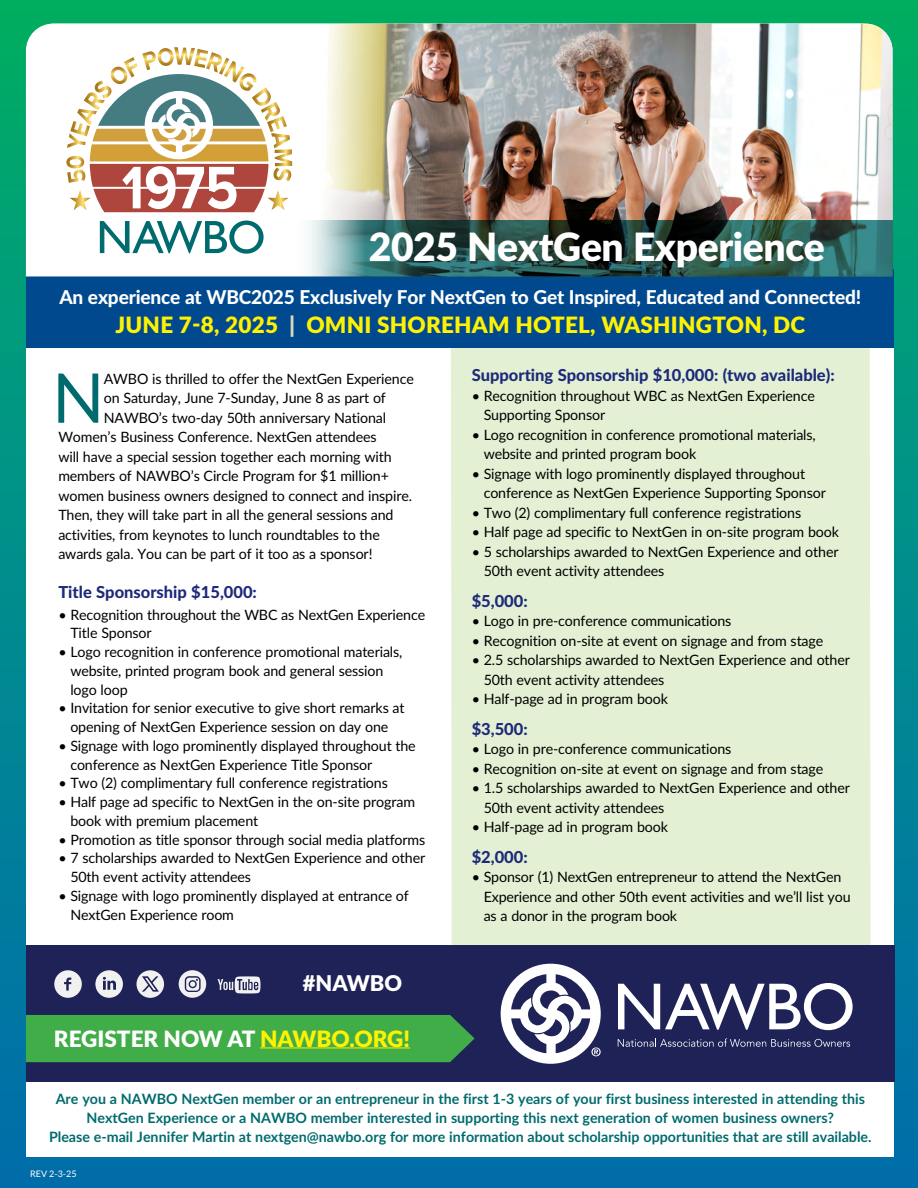
<style>
.page{position:relative;width:918px;height:1188px;background:#fff}
.page>*{position:absolute;margin:0;border:0;box-sizing:border-box;transform-origin:0 0}
.t1{font:68.7px "Lato";color:#006b6e}
.t2{font:900 39px "Lato";letter-spacing:-.01em;color:#fff}
.t3{font:900 22.5px "Lato";letter-spacing:.01em;color:#fff200}
.t4{font:900 22.5px "Lato";color:#fff}
.t5{font:900 21.75px "Lato";color:#fff}
.t6{font:800 19.05px "Lato";letter-spacing:-.01em;color:#fff}
.t7{font:800 16.5px "Lato";color:#1e2979}
.t8{font:14.25px/19.5px "Lato";letter-spacing:-.01em;color:#000}
.t9{font:700 14.25px/18.8px "Lato";color:#006b6e;text-align:center}
.t10{font:9px "Lato";color:#fff}
.s1{color:#dbd8bd}
.s2{color:#fff200}
</style>
<div class="page">
<div style="left:0;top:0;width:918px;height:1188px;background:linear-gradient(to bottom,#00ae66,#006bae)"></div>
<div style="left:26px;top:304px;width:867px;height:853px;background:#fff"></div>
<div style="left:451px;top:347px;width:420px;height:598px;background:#e3f0d4"></div>
<div style="left:26px;top:945px;width:868px;height:137px;background:#1e2256"></div>
<svg style="left:501px;top:964px;width:100px;height:100px"></svg>
<svg style="left:618px;top:983px;width:235px;height:47px"></svg>
<svg style="left:618px;top:1038px;width:232px;height:9px"></svg>
<svg style="left:54px;top:970px;width:28px;height:28px"></svg>
<svg style="left:95px;top:970px;width:28px;height:28px"></svg>
<svg style="left:218px;top:976px;width:43px;height:17px"></svg>
<svg style="left:179px;top:970px;width:27px;height:28px"></svg>
<svg style="left:137px;top:970px;width:27px;height:28px"></svg>
<div style="left:26px;top:1015px;width:449px;height:47px;background:#41ad49"></div>
<hr style="left:260px;top:1048px;width:150px;height:1px;background:#fff200">
<div style="left:26px;top:269px;width:867px;height:78px;background:#00498e"></div>
<svg style="left:26px;top:24px;width:867px;height:252px"></svg>
<img style="left:151px;top:24px;width:741px;height:252px">
<svg style="left:66px;top:47px;width:226px;height:165px"></svg>
<svg style="left:100px;top:221px;width:164px;height:33px"></svg>
<svg style="left:291px;top:220px;width:602px;height:57px;background:#375d58"></svg>
<h2 class="t2" style="left:369px;top:218px;width:458px">2025 NextGen Experience</h2>
<h3 class="t6" style="left:59px;top:283px;width:803px">An experience at WBC2025 Exclusively For NextGen to Get Inspired, Educated and Connected!</h3>
<h3 class="t3" style="left:116px;top:308px;width:691px">JUNE 7-8, 2025 <span class="s1">|</span> OMNI SHOREHAM HOTEL, WASHINGTON, DC</h3>
<h1 class="t1" style="left:52px;top:349px;width:54px">N</h1>
<p class="t8" style="left:104px;top:368px;width:312px">AWBO is thrilled to offer the NextGen Experience</p>
<p class="t8" style="left:104px;top:388px;width:284px">on Saturday, June 7-Sunday, June 8 as part of</p>
<p class="t8" style="left:104px;top:407px;width:284px">NAWBO’s two-day 50th anniversary National</p>
<p class="t8" style="left:58px;top:427px;width:320px">Women’s Business Conference. NextGen attendees</p>
<p class="t8" style="left:58px;top:446px;width:335px">will have a special session together each morning with</p>
<p class="t8" style="left:58px;top:466px;width:332px">members of NAWBO’s Circle Program for $1 million+</p>
<p class="t8" style="left:58px;top:485px;width:355px">women business owners designed to connect and inspire.</p>
<p class="t8" style="left:58px;top:505px;width:337px">Then, they will take part in all the general sessions and</p>
<p class="t8" style="left:58px;top:524px;width:323px">activities, from keynotes to lunch roundtables to the</p>
<p class="t8" style="left:58px;top:544px;width:316px">awards gala. You can be part of it too as a sponsor!</p>
<p class="t7" style="left:58px;top:580px;width:200px">Title Sponsorship $15,000:</p>
<p class="t8" style="left:70px;top:604px;width:356px;line-height:18.8px;text-indent:-12px">• Recognition throughout the WBC as NextGen Experience<br>Title Sponsor</p>
<p class="t8" style="left:70px;top:642px;width:334px;line-height:18.8px;text-indent:-12px">• Logo recognition in conference promotional materials, website, printed program book and general session logo loop</p>
<p class="t8" style="left:58px;top:698px;width:348px;line-height:18.8px;text-align:center">• Invitation for senior executive to give short remarks at opening of NextGen Experience session on day one</p>
<p class="t8" style="left:70px;top:736px;width:347px;line-height:18.8px;text-indent:-12px">• Signage with logo prominently displayed throughout the conference as NextGen Experience Title Sponsor</p>
<p class="t8" style="left:58px;top:773px;width:331px">• Two (2) complimentary full conference registrations</p>
<p class="t8" style="left:70px;top:792px;width:346px;line-height:18.8px;text-indent:-12px">• Half page ad specific to NextGen in the on-site program book with premium placement</p>
<p class="t8" style="left:58px;top:829px;width:368px">• Promotion as title sponsor through social media platforms</p>
<p class="t8" style="left:70px;top:848px;width:356px;line-height:18.8px;text-indent:-12px">• 7 scholarships awarded to NextGen Experience and other<br>50th event activity attendees</p>
<p class="t8" style="left:70px;top:886px;width:340px;line-height:18.8px;text-indent:-12px">• Signage with logo prominently displayed at entrance of<br>NextGen Experience room</p>
<h3 class="t5" style="left:303px;top:967px;width:101px">#NAWBO</h3>
<h3 class="t4" style="left:54px;top:1022px;width:358px">REGISTER NOW AT <span class="s2">NAWBO.ORG!</span></h3>
<p class="t7" style="left:472px;top:363px;width:365px">Supporting Sponsorship $10,000: (two available):</p>
<p class="t8" style="left:484px;top:385px;width:333px;text-indent:-12px">• Recognition throughout WBC as NextGen Experience<br>Supporting Sponsor</p>
<p class="t8" style="left:484px;top:424px;width:334px;text-indent:-12px">• Logo recognition in conference promotional materials, website and printed program book</p>
<p class="t8" style="left:484px;top:463px;width:344px;text-indent:-12px">• Signage with logo prominently displayed throughout conference as NextGen Experience Supporting Sponsor</p>
<p class="t8" style="left:472px;top:502px;width:331px">• Two (2) complimentary full conference registrations</p>
<p class="t8" style="left:472px;top:521px;width:369px">• Half page ad specific to NextGen in on-site program book</p>
<p class="t8" style="left:484px;top:541px;width:356px;text-indent:-12px">• 5 scholarships awarded to NextGen Experience and other<br>50th event activity attendees</p>
<p class="t7" style="left:472px;top:588px;width:58px">$5,000:</p>
<p class="t8" style="left:472px;top:611px;width:261px">• Logo in pre-conference communications</p>
<p class="t8" style="left:472px;top:630px;width:353px">• Recognition on-site at event on signage and from stage</p>
<p class="t8" style="left:484px;top:650px;width:368px;text-indent:-12px">• 2.5 scholarships awarded to NextGen Experience and other<br>50th event activity attendees</p>
<p class="t8" style="left:472px;top:689px;width:198px">• Half-page ad in program book</p>
<p class="t7" style="left:472px;top:717px;width:58px">$3,500:</p>
<p class="t8" style="left:472px;top:739px;width:261px">• Logo in pre-conference communications</p>
<p class="t8" style="left:472px;top:758px;width:353px">• Recognition on-site at event on signage and from stage</p>
<p class="t8" style="left:484px;top:778px;width:368px;text-indent:-12px">• 1.5 scholarships awarded to NextGen Experience and other<br>50th event activity attendees</p>
<p class="t8" style="left:472px;top:817px;width:198px">• Half-page ad in program book</p>
<p class="t7" style="left:472px;top:845px;width:58px">$2,000:</p>
<p class="t8" style="left:484px;top:867px;width:369px;text-indent:-12px">• Sponsor (1) NextGen entrepreneur to attend the NextGen<br>Experience and other 50th event activities and we’ll list you as a donor in the program book</p>
<p class="t9" style="left:49px;top:1089px;width:824px">Are you a NAWBO NextGen member or an entrepreneur in the first 1-3 years of your first business interested in attending this<br>NextGen Experience or a NAWBO member interested in supporting this next generation of women business owners?<br>Please e-mail Jennifer Martin at nextgen@nawbo.org for more information about scholarship opportunities that are still available.</p>
<p class="t10" style="left:30px;top:1167px;width:48px">REV 2-3-25</p>
</div>
